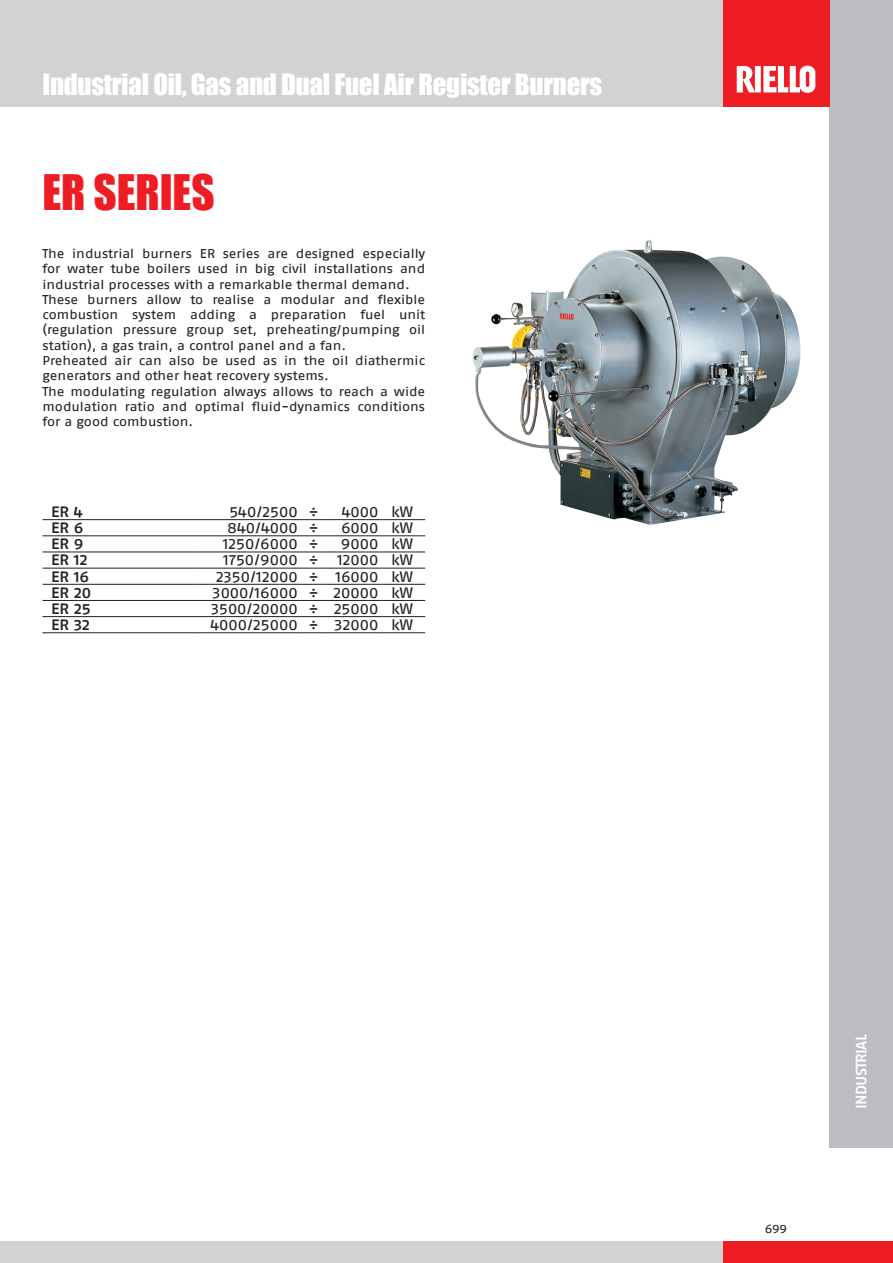
<style>
.page{position:relative;width:893px;height:1263px;background:#fff}
.page>*{position:absolute;margin:0;border:0;box-sizing:border-box;transform-origin:0 0}
.NOME_prodotto_rosso{font:45px "Impact";color:#ee1d23}
.TITOLO{font:27px "Impact";letter-spacing:-.01em;color:#fff}
.MODELLI{font:15px "Fago Ex Lf";color:#231f20}
.MODELLI-2{font:500 15px "Fago Ex Lf";color:#231f20}
.t1{font:500 15px "Fago Ex Lf";letter-spacing:-.045em;color:#fff}
.TESTI{font:12.75px/15.3px "Fago Ex Lf";letter-spacing:-.005em;color:#231f20;text-align:justify}
.t2{font:12px "Fago Ex Lf";color:#231f20}
</style>
<div class="page">
<div style="left:0;top:0;width:893px;height:106px;background:#d1d2d4"></div>
<div style="left:0;top:1242px;width:830px;height:21px;background:#d1d2d4"></div>
<div style="left:829px;top:0;width:64px;height:1148px;background:#bcbdc0"></div>
<div style="left:723px;top:0;width:106px;height:106px;background:#ee1d23"></div>
<div style="left:723px;top:1242px;width:170px;height:21px;background:#ee1d23"></div>
<svg style="left:737px;top:66px;width:78px;height:27px"></svg>
<img style="left:472px;top:240px;width:329px;height:285px">
<hr style="left:43px;top:632px;width:157px;height:1px;background:#231f20">
<hr style="left:200px;top:632px;width:102px;height:1px;background:#231f20">
<svg style="left:302px;top:632px;width:21px;height:1px"></svg>
<hr style="left:323px;top:632px;width:60px;height:1px;background:#231f20">
<hr style="left:383px;top:632px;width:42px;height:1px;background:#231f20">
<hr style="left:43px;top:519px;width:157px;height:1px;background:#231f20">
<hr style="left:43px;top:535px;width:157px;height:1px;background:#231f20">
<hr style="left:43px;top:552px;width:157px;height:1px;background:#231f20">
<hr style="left:43px;top:568px;width:157px;height:1px;background:#231f20">
<hr style="left:43px;top:584px;width:157px;height:1px;background:#231f20">
<hr style="left:43px;top:600px;width:157px;height:1px;background:#231f20">
<hr style="left:200px;top:519px;width:102px;height:1px;background:#231f20">
<hr style="left:200px;top:535px;width:102px;height:1px;background:#231f20">
<hr style="left:200px;top:552px;width:102px;height:1px;background:#231f20">
<hr style="left:200px;top:568px;width:102px;height:1px;background:#231f20">
<hr style="left:200px;top:584px;width:102px;height:1px;background:#231f20">
<hr style="left:200px;top:600px;width:102px;height:1px;background:#231f20">
<svg style="left:302px;top:519px;width:21px;height:1px"></svg>
<svg style="left:302px;top:535px;width:21px;height:1px"></svg>
<svg style="left:302px;top:552px;width:21px;height:1px"></svg>
<svg style="left:302px;top:568px;width:21px;height:1px"></svg>
<svg style="left:302px;top:584px;width:21px;height:1px"></svg>
<svg style="left:302px;top:600px;width:21px;height:1px"></svg>
<hr style="left:323px;top:519px;width:60px;height:1px;background:#231f20">
<hr style="left:323px;top:535px;width:60px;height:1px;background:#231f20">
<hr style="left:323px;top:552px;width:60px;height:1px;background:#231f20">
<hr style="left:323px;top:568px;width:60px;height:1px;background:#231f20">
<hr style="left:323px;top:584px;width:60px;height:1px;background:#231f20">
<hr style="left:323px;top:600px;width:60px;height:1px;background:#231f20">
<hr style="left:383px;top:519px;width:42px;height:1px;background:#231f20">
<hr style="left:383px;top:535px;width:42px;height:1px;background:#231f20">
<hr style="left:383px;top:552px;width:42px;height:1px;background:#231f20">
<hr style="left:383px;top:568px;width:42px;height:1px;background:#231f20">
<hr style="left:383px;top:584px;width:42px;height:1px;background:#231f20">
<hr style="left:383px;top:600px;width:42px;height:1px;background:#231f20">
<hr style="left:43px;top:616px;width:157px;height:1px;background:#231f20">
<hr style="left:200px;top:616px;width:102px;height:1px;background:#231f20">
<svg style="left:302px;top:616px;width:21px;height:1px"></svg>
<hr style="left:323px;top:616px;width:60px;height:1px;background:#231f20">
<hr style="left:383px;top:616px;width:42px;height:1px;background:#231f20">
<p class="TITOLO" style="left:43px;top:64px;width:561px">Industrial Oil, Gas and Dual Fuel Air Register Burners</p>
<p class="NOME_prodotto_rosso" style="left:43px;top:157px;width:174px">ER SERIES</p>
<p class="TESTI" style="left:43px;top:246px;width:384px">The industrial burners ER series are designed especially for water tube boilers used in big civil installations and industrial processes with a remarkable thermal demand.</p>
<p class="TESTI" style="left:43px;top:291px;width:384px">These burners allow to realise a modular and flexible combustion system adding a preparation fuel unit (regulation pressure group set, preheating/pumping oil station), a gas train, a control panel and a fan.</p>
<p class="TESTI" style="left:43px;top:353px;width:384px">Preheated air can also be used as in the oil diathermic generators and other heat recovery systems.</p>
<p class="TESTI" style="left:43px;top:383px;width:384px">The modulating regulation always allows to reach a wide modulation ratio and optimal fluid-dynamics conditions for a good combustion.</p>
<p class="MODELLI-2" style="left:51px;top:503px;width:33px">ER 4</p>
<p class="MODELLI" style="left:229px;top:503px;width:70px">540/2500</p>
<p class="MODELLI" style="left:309px;top:503px;width:12px">÷</p>
<p class="MODELLI" style="left:342px;top:503px;width:38px">4000</p>
<p class="MODELLI" style="left:391px;top:503px;width:23px">kW</p>
<p class="MODELLI-2" style="left:51px;top:519px;width:34px">ER 6</p>
<p class="MODELLI" style="left:227px;top:519px;width:72px">840/4000</p>
<p class="MODELLI" style="left:309px;top:519px;width:12px">÷</p>
<p class="MODELLI" style="left:341px;top:519px;width:39px">6000</p>
<p class="MODELLI" style="left:391px;top:519px;width:23px">kW</p>
<p class="MODELLI-2" style="left:51px;top:535px;width:34px">ER 9</p>
<p class="MODELLI" style="left:223px;top:535px;width:76px">1250/6000</p>
<p class="MODELLI" style="left:309px;top:535px;width:12px">÷</p>
<p class="MODELLI" style="left:341px;top:535px;width:39px">9000</p>
<p class="MODELLI" style="left:391px;top:535px;width:23px">kW</p>
<p class="MODELLI-2" style="left:51px;top:551px;width:38px">ER 12</p>
<p class="MODELLI" style="left:223px;top:551px;width:76px">1750/9000</p>
<p class="MODELLI" style="left:309px;top:551px;width:12px">÷</p>
<p class="MODELLI" style="left:337px;top:551px;width:43px">12000</p>
<p class="MODELLI" style="left:391px;top:551px;width:23px">kW</p>
<p class="MODELLI-2" style="left:51px;top:567px;width:40px">ER 16</p>
<p class="MODELLI" style="left:216px;top:567px;width:83px">2350/12000</p>
<p class="MODELLI" style="left:309px;top:567px;width:12px">÷</p>
<p class="MODELLI" style="left:335px;top:567px;width:45px">16000</p>
<p class="MODELLI" style="left:391px;top:567px;width:23px">kW</p>
<p class="MODELLI-2" style="left:51px;top:583px;width:42px">ER 20</p>
<p class="MODELLI" style="left:212px;top:584px;width:87px">3000/16000</p>
<p class="MODELLI" style="left:309px;top:584px;width:12px">÷</p>
<p class="MODELLI" style="left:333px;top:584px;width:47px">20000</p>
<p class="MODELLI" style="left:391px;top:584px;width:23px">kW</p>
<p class="MODELLI-2" style="left:51px;top:600px;width:41px">ER 25</p>
<p class="MODELLI" style="left:211px;top:600px;width:88px">3500/20000</p>
<p class="MODELLI" style="left:309px;top:600px;width:12px">÷</p>
<p class="MODELLI" style="left:334px;top:600px;width:46px">25000</p>
<p class="MODELLI" style="left:391px;top:600px;width:23px">kW</p>
<p class="MODELLI-2" style="left:51px;top:616px;width:41px">ER 32</p>
<p class="MODELLI" style="left:210px;top:616px;width:89px">4000/25000</p>
<p class="MODELLI" style="left:309px;top:616px;width:12px">÷</p>
<p class="MODELLI" style="left:334px;top:616px;width:46px">32000</p>
<p class="MODELLI" style="left:391px;top:616px;width:23px">kW</p>
<p class="t2" style="left:765px;top:1222px;width:24px">699</p>
<p class="t1" style="left:852px;top:1109px;width:76px;rotate:-90deg">INDUSTRIAL</p>
</div>
